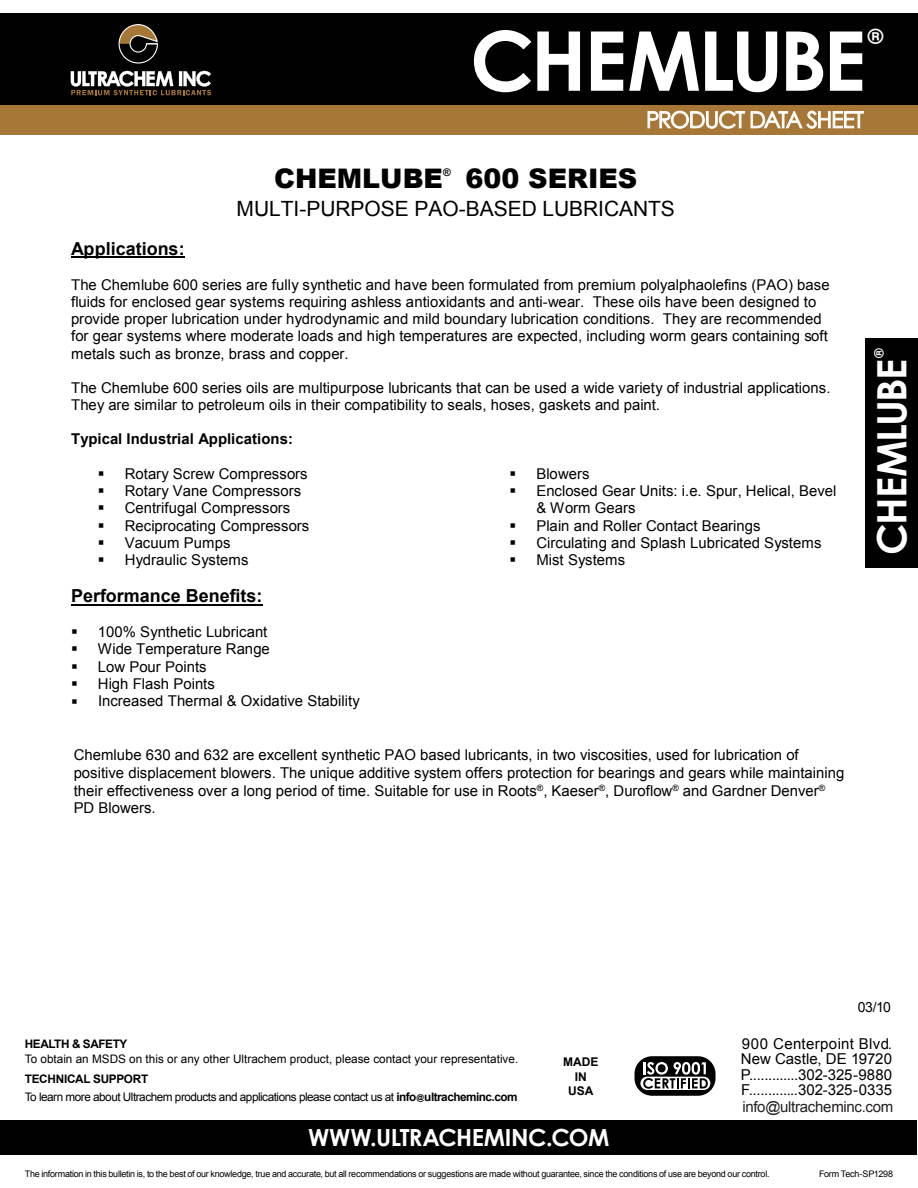
<style>
.page{position:relative;width:918px;height:1188px;background:#fff}
.page>*{position:absolute;margin:0;border:0;box-sizing:border-box;transform-origin:0 0}
.t1{font:700 82.5px "Century Gothic";letter-spacing:-.045em;color:#fff}
.t2{font:700 40.5px "Century Gothic";letter-spacing:-.035em;color:#fff}
.t3{font:900 27px "Arial";color:#010101}
.t4{font:700 23.55px "Century Gothic";letter-spacing:-.02em;color:#fff}
.t5{font:21px "Arial";color:#010101}
.t6{font:700 21px "Century Gothic";color:#fff}
.t7{font:700 18px "Arial";color:#010101}
.t8{font:15px/18px "Arial";color:#000}
.t9{font:15px/15.3px "Arial";letter-spacing:.005em;color:#010101;text-align:justify}
.t10{font:15px "Arial";letter-spacing:-.02em;color:#231f20}
.t11{font:14.85px/17.2px "Arial";color:#010101}
.t12{font:700 14.85px "Arial";color:#010101}
.t13{font:13.95px "Arial";color:#010101}
.t14{font:700 13.05px "Century Gothic";color:#fff}
.t15{font:700 12px/14.4px "Arial";color:#010101;text-align:center}
.t16{font:11.7px/17.5px "Arial";letter-spacing:-.04em;color:#010101}
.t17{font:11.7px "Arial";color:#010101}
.t18{font:700 11.7px "Arial";letter-spacing:-.035em;color:#010101}
.t19{font:700 10.5px "Arial";color:#000}
.t20{font:9px "Arial";letter-spacing:-.025em;color:#010101}
.s1{font-weight:700}
.s2{font-weight:700;font-size:7.8px}
</style>
<div class="page">
<div style="left:865px;top:338px;width:52px;height:230px;background:#010101"></div>
<div style="left:0;top:94px;width:917px;height:41px;background:#a77737"></div>
<div style="left:0;top:14px;width:917px;height:91px;background:#010101"></div>
<svg style="left:647px;top:110px;width:217px;height:19px"></svg>
<div style="left:635px;top:1056px;width:81px;height:40px;background:#010101;border-radius:18px"></div>
<svg style="left:640px;top:1077px;width:70px;height:13px"></svg>
<svg style="left:643px;top:1062px;width:65px;height:27px"></svg>
<svg style="left:118px;top:24px;width:40px;height:40px"></svg>
<svg style="left:71px;top:71px;width:140px;height:24px"></svg>
<div style="left:0;top:1120px;width:917px;height:35px;background:#010101"></div>
<hr style="left:71px;top:257px;width:114px;height:1px;background:#010101">
<hr style="left:71px;top:604px;width:191px;height:2px;background:#010101">
<h1 class="t1" style="left:470px;top:-2px;width:397px">CHEMLUBE</h1>
<h3 class="t6" style="left:868px;top:21px;width:17px">®</h3>
<h3 class="t3" style="left:274px;top:159px;width:170px">CHEMLUBE</h3>
<p class="t19" style="left:443px;top:166px;width:9px">®</p>
<h3 class="t3" style="left:465px;top:159px;width:173px">600 SERIES</h3>
<h3 class="t5" style="left:237px;top:195px;width:440px">MULTI-PURPOSE PAO-BASED LUBRICANTS</h3>
<p class="t7" style="left:71px;top:236px;width:115px">Applications:</p>
<p class="t11" style="left:71px;top:276px;width:760px">The Chemlube 600 series are fully synthetic and have been formulated from premium polyalphaolefins (PAO) base fluids for enclosed gear systems requiring ashless antioxidants and anti-wear. These oils have been designed to provide proper lubrication under hydrodynamic and mild boundary lubrication conditions. They are recommended for gear systems where moderate loads and high temperatures are expected, including worm gears containing soft metals such as bronze, brass and copper.</p>
<p class="t11" style="left:71px;top:379px;width:761px">The Chemlube 600 series oils are multipurpose lubricants that can be used a wide variety of industrial applications.<br>They are similar to petroleum oils in their compatibility to seals, hoses, gaskets and paint.</p>
<p class="t12" style="left:71px;top:429px;width:223px">Typical Industrial Applications:</p>
<p class="t11" style="left:98px;top:465px;width:211px">▪ Rotary Screw Compressors</p>
<p class="t11" style="left:98px;top:482px;width:205px">▪ Rotary Vane Compressors</p>
<p class="t11" style="left:98px;top:500px;width:194px">▪ Centrifugal Compressors</p>
<p class="t11" style="left:98px;top:517px;width:213px">▪ Reciprocating Compressors</p>
<p class="t11" style="left:98px;top:534px;width:134px">▪ Vacuum Pumps</p>
<p class="t11" style="left:98px;top:551px;width:152px">▪ Hydraulic Systems</p>
<p class="t11" style="left:510px;top:465px;width:81px">▪ Blowers</p>
<p class="t11" style="left:536px;top:482px;width:302px;text-indent:-27px">▪ Enclosed Gear Units: i.e. Spur, Helical, Bevel &amp; Worm Gears</p>
<p class="t11" style="left:510px;top:517px;width:253px">▪ Plain and Roller Contact Bearings</p>
<p class="t11" style="left:510px;top:534px;width:314px">▪ Circulating and Splash Lubricated Systems</p>
<p class="t11" style="left:510px;top:551px;width:117px">▪ Mist Systems</p>
<p class="t7" style="left:71px;top:584px;width:193px">Performance Benefits:</p>
<p class="t11" style="left:71px;top:623px;width:198px">▪ 100% Synthetic Lubricant</p>
<p class="t11" style="left:71px;top:641px;width:200px">▪ Wide Temperature Range</p>
<p class="t11" style="left:71px;top:658px;width:137px">▪ Low Pour Points</p>
<p class="t11" style="left:98px;top:675px;width:264px">High Flash Points<br>Increased Thermal &amp; Oxidative Stability</p>
<p class="t8" style="left:74px;top:746px;width:772px">Chemlube 630 and 632 are excellent synthetic PAO based lubricants, in two viscosities, used for lubrication of positive displacement blowers. The unique additive system offers protection for bearings and gears while maintaining their effectiveness over a long period of time. Suitable for use in Roots<sup>®</sup>, Kaeser<sup>®</sup>, Duroflow<sup>®</sup> and Gardner Denver<sup>® </sup>PD Blowers.</p>
<p class="t14" style="left:869px;top:358px;width:11px;rotate:-90deg">®</p>
<h2 class="t2" style="left:861px;top:555px;width:197px;rotate:-90deg">CHEMLUBE</h2>
<p class="t13" style="left:858px;top:998px;width:35px">03/10</p>
<p class="t18" style="left:25px;top:1036px;width:104px">HEALTH &amp; SAFETY</p>
<p class="t17" style="left:25px;top:1052px;width:495px">To obtain an MSDS on this or any other Ultrachem product, please contact your representative.</p>
<p class="t16" style="left:25px;top:1071px;width:494px"><span class="s1">TECHNICAL SUPPORT<br></span>To learn more about Ultrachem products and applications please contact us at <span class="s1">info</span><span class="s2">@</span><span class="s1">ultracheminc.com</span></p>
<p class="t15" style="left:563px;top:1055px;width:37px">MADE<br>IN<br>USA</p>
<h3 class="t4" style="left:308px;top:1120px;width:303px">WWW.ULTRACHEMINC.COM</h3>
<p class="t9" style="left:741px;top:1036px;width:153px">900 Centerpoint Blvd.<br>New Castle, DE 19720<br>P.............302-325-9880<br>F.............302-325-0335</p>
<p class="t10" style="left:742px;top:1097px;width:152px">info@ultracheminc.com</p>
<p class="t20" style="left:25px;top:1168px;width:746px">The information in this bulletin is, to the best of our knowledge, true and accurate, but all recommendations or suggestions are made without guarantee, since the conditions of use are beyond our control.</p>
<p class="t20" style="left:819px;top:1168px;width:75px">Form Tech-SP1298</p>
</div>
